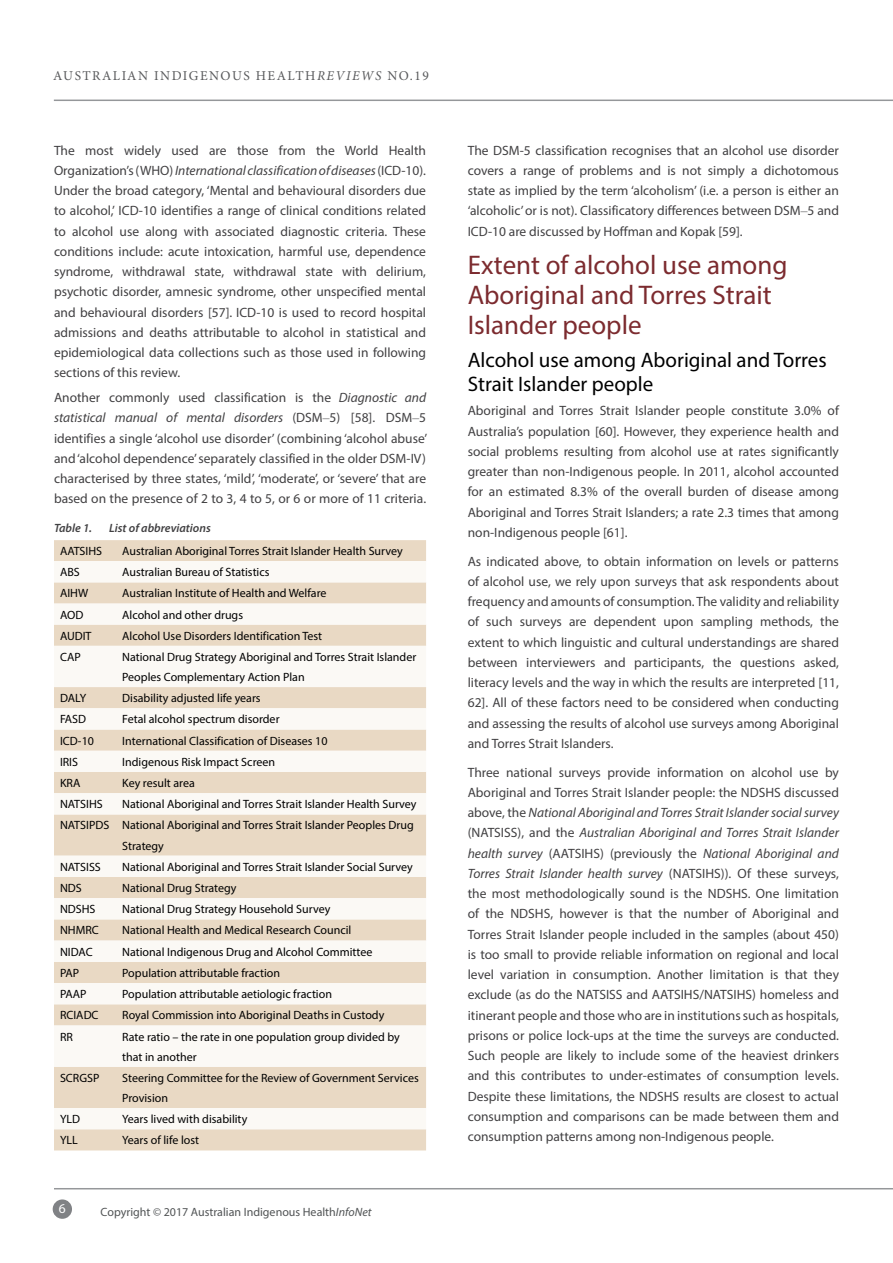
<style>
.page{position:relative;width:893px;height:1263px;background:#fff}
.page>*{position:absolute;margin:0;border:0;box-sizing:border-box;transform-origin:0 0}
.t1{font:27px/30px "Myriad Pro";color:#7c2b2f}
.t2{font:21px/24px "Myriad Pro";color:#000}
.t3{font:13.5px/20.2px "Myriad Pro";color:#414042;text-align:justify}
.t4{font:13.5px "Minion Pro";letter-spacing:.11em;color:#58595b}
.t5{font:13.5px "Myriad Pro";color:#fff}
.t6{font:12px/20.2px "Myriad Pro";color:#000}
.t7{font:12px "Myriad Pro";color:#515455}
.t8{font:italic 600 12px "Myriad Pro";color:#414042}
.s1{font-style:italic}
.s2{font-family:"Times New Roman"}
</style>
<div class="page">
<div style="left:53px;top:1199px;width:19px;height:20px;background:#808285;border-radius:50%"></div>
<hr style="left:54px;top:100px;width:839px;height:1px;background:#95979a">
<hr style="left:54px;top:1188px;width:839px;height:1px;background:#95979a">
<div style="left:54px;top:540px;width:372px;height:610px;background:#e9d9c4"></div>
<svg style="left:54px;top:561px;width:372px;height:568px;fill:#fbf9f5"></svg>
<p class="t4" style="left:53px;top:66px;width:377px">AUSTRALIAN INDIGENOUS HEALTH<span class="s1">REVIEWS</span> NO.19</p>
<p class="t3" style="left:54px;top:140px;width:374px">The most widely used are those from the World Health Organization’s (WHO) <span class="s1">International classification of diseases</span> (ICD-10).<br>Under the broad category, ‘Mental and behavioural disorders due to alcohol,’ ICD-10 identifies a range of clinical conditions related to alcohol use along with associated diagnostic criteria. These conditions include: acute intoxication, harmful use, dependence syndrome, withdrawal state, withdrawal state with delirium, psychotic disorder, amnesic syndrome, other unspecified mental and behavioural disorders [57]. ICD-10 is used to record hospital admissions and deaths attributable to alcohol in statistical and epidemiological data collections such as those used in following sections of this review.</p>
<p class="t3" style="left:54px;top:387px;width:375px">Another commonly used classification is the <span class="s1">Diagnostic and statistical manual of mental disorders</span> (DSM<span class="s2">–</span>5) [58]. DSM<span class="s2">–</span>5 identifies a single ‘alcohol use disorder’ (combining ‘alcohol abuse’ and ‘alcohol dependence’ separately classified in the older DSM-IV) characterised by three states, ‘mild’, ‘moderate’, or ‘severe’ that are based on the presence of 2 to 3, 4 to 5, or 6 or more of 11 criteria.</p>
<p class="t8" style="left:54px;top:520px;width:40px">Table 1.</p>
<p class="t8" style="left:109px;top:520px;width:103px">List of abbreviations</p>
<p class="t6" style="left:60px;top:541px;width:44px">AATSIHS</p>
<p class="t6" style="left:122px;top:541px;width:282px">Australian Aboriginal Torres Strait Islander Health Survey</p>
<p class="t6" style="left:60px;top:562px;width:21px">ABS</p>
<p class="t6" style="left:122px;top:562px;width:149px">Australian Bureau of Statistics</p>
<p class="t6" style="left:60px;top:583px;width:30px">AIHW</p>
<p class="t6" style="left:122px;top:583px;width:206px">Australian Institute of Health and Welfare</p>
<p class="t6" style="left:60px;top:604px;width:25px">AOD</p>
<p class="t6" style="left:122px;top:604px;width:122px">Alcohol and other drugs</p>
<p class="t6" style="left:60px;top:625px;width:33px">AUDIT</p>
<p class="t6" style="left:122px;top:625px;width:201px">Alcohol Use Disorders Identification Test</p>
<p class="t6" style="left:60px;top:646px;width:22px">CAP</p>
<p class="t6" style="left:122px;top:646px;width:296px">National Drug Strategy Aboriginal and Torres Strait Islander<br>Peoples Complementary Action Plan</p>
<p class="t6" style="left:60px;top:688px;width:28px">DALY</p>
<p class="t6" style="left:122px;top:688px;width:140px">Disability adjusted life years</p>
<p class="t6" style="left:60px;top:709px;width:28px">FASD</p>
<p class="t6" style="left:122px;top:709px;width:159px">Fetal alcohol spectrum disorder</p>
<p class="t6" style="left:60px;top:730px;width:35px">ICD-10</p>
<p class="t6" style="left:122px;top:730px;width:207px">International Classification of Diseases 10</p>
<p class="t6" style="left:60px;top:751px;width:20px">IRIS</p>
<p class="t6" style="left:122px;top:751px;width:154px">Indigenous Risk Impact Screen</p>
<p class="t6" style="left:60px;top:773px;width:22px">KRA</p>
<p class="t6" style="left:122px;top:773px;width:74px">Key result area</p>
<p class="t6" style="left:60px;top:794px;width:44px">NATSIHS</p>
<p class="t6" style="left:122px;top:794px;width:296px">National Aboriginal and Torres Strait Islander Health Survey</p>
<p class="t6" style="left:60px;top:815px;width:355px">NATSIPDS National Aboriginal and Torres Strait Islander Peoples Drug</p>
<p class="t6" style="left:122px;top:835px;width:43px">Strategy</p>
<p class="t6" style="left:60px;top:856px;width:42px">NATSISS</p>
<p class="t6" style="left:122px;top:856px;width:292px">National Aboriginal and Torres Strait Islander Social Survey</p>
<p class="t6" style="left:60px;top:878px;width:23px">NDS</p>
<p class="t6" style="left:122px;top:878px;width:116px">National Drug Strategy</p>
<p class="t6" style="left:60px;top:899px;width:37px">NDSHS</p>
<p class="t6" style="left:122px;top:899px;width:210px">National Drug Strategy Household Survey</p>
<p class="t6" style="left:60px;top:920px;width:40px">NHMRC</p>
<p class="t6" style="left:122px;top:920px;width:231px">National Health and Medical Research Council</p>
<p class="t6" style="left:60px;top:941px;width:34px">NIDAC</p>
<p class="t6" style="left:122px;top:941px;width:252px">National Indigenous Drug and Alcohol Committee</p>
<p class="t6" style="left:60px;top:962px;width:21px">PAP</p>
<p class="t6" style="left:122px;top:962px;width:159px">Population attributable fraction</p>
<p class="t6" style="left:60px;top:984px;width:28px">PAAP</p>
<p class="t6" style="left:122px;top:984px;width:211px">Population attributable aetiologic fraction</p>
<p class="t6" style="left:60px;top:1005px;width:40px">RCIADC</p>
<p class="t6" style="left:122px;top:1005px;width:264px">Royal Commission into Aboriginal Deaths in Custody</p>
<p class="t6" style="left:60px;top:1026px;width:14px">RR</p>
<p class="t6" style="left:122px;top:1026px;width:279px">Rate ratio – the rate in one population group divided by that in another</p>
<p class="t6" style="left:60px;top:1067px;width:41px">SCRGSP</p>
<p class="t6" style="left:122px;top:1067px;width:298px">Steering Committee for the Review of Government Services<br>Provision</p>
<p class="t6" style="left:60px;top:1109px;width:22px">YLD</p>
<p class="t6" style="left:122px;top:1109px;width:127px">Years lived with disability</p>
<p class="t6" style="left:60px;top:1130px;width:19px">YLL</p>
<p class="t6" style="left:122px;top:1130px;width:78px">Years of life lost</p>
<p class="t5" style="left:59px;top:1200px;width:8px">6</p>
<p class="t7" style="left:101px;top:1204px;width:272px">Copyright © 2017 Australian Indigenous Health<span class="s1">InfoNet</span></p>
<p class="t3" style="left:468px;top:140px;width:373px">The DSM-5 classification recognises that an alcohol use disorder covers a range of problems and is not simply a dichotomous state as implied by the term ‘alcoholism’ (i.e. a person is either an ‘alcoholic’ or is not). Classificatory differences between DSM<span class="s2">–</span>5 and ICD-10 are discussed by Hoffman and Kopak [59].</p>
<h1 class="t1" style="left:468px;top:250px;width:321px">Extent of alcohol use among<br>Aboriginal and Torres Strait<br>Islander people</h1>
<h2 class="t2" style="left:468px;top:347px;width:360px">Alcohol use among Aboriginal and Torres<br>Strait Islander people</h2>
<p class="t3" style="left:468px;top:400px;width:373px">Aboriginal and Torres Strait Islander people constitute 3.0% of Australia’s population [60]. However, they experience health and social problems resulting from alcohol use at rates significantly greater than non-Indigenous people. In 2011, alcohol accounted for an estimated 8.3% of the overall burden of disease among Aboriginal and Torres Strait Islanders; a rate 2.3 times that among non-Indigenous people [61].</p>
<p class="t3" style="left:468px;top:551px;width:373px">As indicated above, to obtain information on levels or patterns of alcohol use, we rely upon surveys that ask respondents about frequency and amounts of consumption. The validity and reliability of such surveys are dependent upon sampling methods, the extent to which linguistic and cultural understandings are shared between interviewers and participants, the questions asked, literacy levels and the way in which the results are interpreted [11, 62]. All of these factors need to be considered when conducting and assessing the results of alcohol use surveys among Aboriginal and Torres Strait Islanders.</p>
<p class="t3" style="left:468px;top:762px;width:373px">Three national surveys provide information on alcohol use by Aboriginal and Torres Strait Islander people: the NDSHS discussed above, the <span class="s1">National Aboriginal and Torres Strait Islander social survey </span>(NATSISS), and the <span class="s1">Australian Aboriginal and Torres Strait Islander health survey</span> (AATSIHS) (previously the <span class="s1">National Aboriginal and Torres Strait Islander health survey</span> (NATSIHS)). Of these surveys, the most methodologically sound is the NDSHS. One limitation of the NDSHS, however is that the number of Aboriginal and Torres Strait Islander people included in the samples (about 450) is too small to provide reliable information on regional and local level variation in consumption. Another limitation is that they exclude (as do the NATSISS and AATSIHS/NATSIHS) homeless and itinerant people and those who are in institutions such as hospitals, prisons or police lock-ups at the time the surveys are conducted.<br>Such people are likely to include some of the heaviest drinkers and this contributes to under-estimates of consumption levels.<br>Despite these limitations, the NDSHS results are closest to actual consumption and comparisons can be made between them and consumption patterns among non-Indigenous people.</p>
</div>
